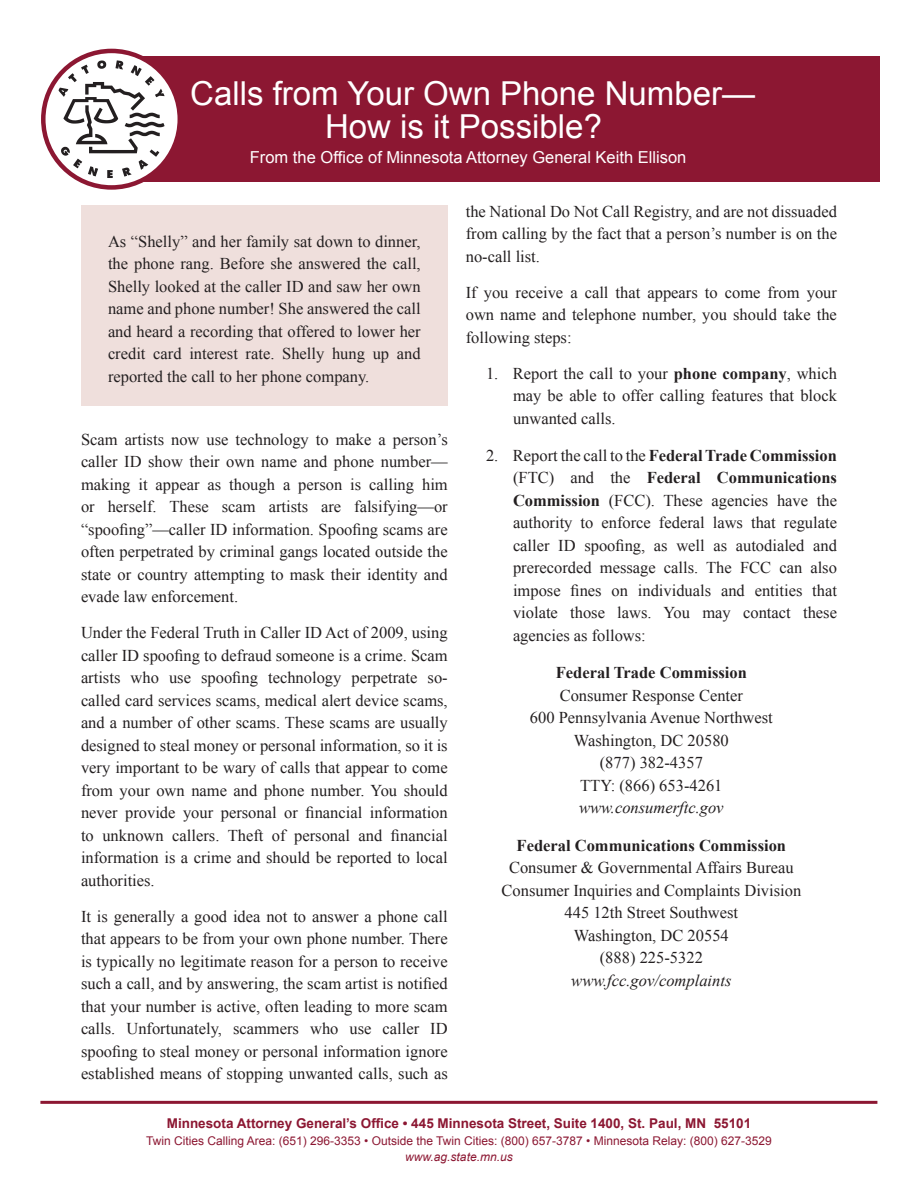
<style>
.page{position:relative;width:918px;height:1188px;background:#fff}
.page>*{position:absolute;margin:0;border:0;box-sizing:border-box;transform-origin:0 0}
.h1{font:33px/33px "Arial";color:#fff;text-align:center}
.p{font:16.5px/22.5px "Times New Roman";color:#231f20;text-align:justify}
.li{font:16.5px/22.5px "Times New Roman";color:#231f20;text-align:justify}
.t1{font:16.5px "Arial";color:#fff}
.t2{font:700 13.5px "Arial";color:#8c1732}
.t3{font:12px/16.5px "Arial";color:#8c1732;text-align:center}
.s1{font-weight:700}
.s2{font-style:italic}
</style>
<div class="page">
<div style="left:81px;top:205px;width:367px;height:201px;background:#efdfdc"></div>
<div style="left:112px;top:57px;width:768px;height:125px;background:#8c1732"></div>
<svg style="left:43px;top:51px;width:137px;height:136px"></svg>
<svg style="left:58px;top:60px;width:107px;height:118px"></svg>
<div style="left:41px;top:49px;width:141px;height:141px;border:4px solid #8c1732;border-radius:50%"></div>
<hr style="left:40px;top:1101px;width:837px;height:3px;background:#8c1732">
<h1 class="h1" style="left:190px;top:78px;width:566px">Calls from Your Own Phone Number—<br>How is it Possible?</h1>
<p class="t1" style="left:250px;top:146px;width:438px">From the Office of Minnesota Attorney General Keith Ellison</p>
<p class="p" style="left:108px;top:230px;width:314px">As “Shelly” and her family sat down to dinner, the phone rang. Before she answered the call, Shelly looked at the caller ID and saw her own name and phone number! She answered the call and heard a recording that offered to lower her credit card interest rate. Shelly hung up and reported the call to her phone company.</p>
<p class="p" style="left:81px;top:428px;width:368px">Scam artists now use technology to make a person’s caller ID show their own name and phone number— making it appear as though a person is calling him or herself. These scam artists are falsifying—or “spoofing”—caller ID information. Spoofing scams are often perpetrated by criminal gangs located outside the state or country attempting to mask their identity and evade law enforcement.</p>
<p class="p" style="left:81px;top:621px;width:368px">Under the Federal Truth in Caller ID Act of 2009, using caller ID spoofing to defraud someone is a crime. Scam artists who use spoofing technology perpetrate so&shy;called card services scams, medical alert device scams, and a number of other scams. These scams are usually designed to steal money or personal information, so it is very important to be wary of calls that appear to come from your own name and phone number. You should never provide your personal or financial information to unknown callers. Theft of personal and financial information is a crime and should be reported to local authorities.</p>
<p class="p" style="left:81px;top:905px;width:368px">It is generally a good idea not to answer a phone call that appears to be from your own phone number. There is typically no legitimate reason for a person to receive such a call, and by answering, the scam artist is notified that your number is active, often leading to more scam calls. Unfortunately, scammers who use caller ID spoofing to steal money or personal information ignore established means of stopping unwanted calls, such as</p>
<p class="p" style="left:466px;top:200px;width:373px">the National Do Not Call Registry, and are not dissuaded from calling by the fact that a person’s number is on the no-call list.</p>
<p class="p" style="left:466px;top:281px;width:373px">If you receive a call that appears to come from your own name and telephone number, you should take the following steps:</p>
<p class="li" style="left:513px;top:362px;width:326px;text-indent:-27px">1. Report the call to your <span class="s1">phone company</span>, which may be able to offer calling features that block unwanted calls.</p>
<p class="li" style="left:513px;top:444px;width:326px;text-indent:-27px">2. Report the call to the <span class="s1">Federal Trade Commission </span>(FTC) and the <span class="s1">Federal Communications Commission</span> (FCC). These agencies have the authority to enforce federal laws that regulate caller ID spoofing, as well as autodialed and prerecorded message calls. The FCC can also impose fines on individuals and entities that violate those laws. You may contact these agencies as follows:</p>
<p class="p" style="left:530px;top:661px;width:245px;text-align:center"><span class="s1">Federal Trade Commission<br></span>Consumer Response Center<br>600 Pennsylvania Avenue Northwest<br>Washington, DC 20580<br>(877) 382-4357<br>TTY: (866) 653-4261 <span class="s2">www.consumerftc.gov</span></p>
<p class="p" style="left:502px;top:834px;width:301px;text-align:center"><span class="s1">Federal Communications Commission<br></span>Consumer &amp; Governmental Affairs Bureau<br>Consumer Inquiries and Complaints Division<br>445 12th Street Southwest<br>Washington, DC 20554<br>(888) 225-5322<br><span class="s2">www.fcc.gov/complaints</span></p>
<p class="t2" style="left:167px;top:1115px;width:586px">Minnesota Attorney General’s Office • 445 Minnesota Street, Suite 1400, St. Paul, MN 55101</p>
<p class="t3" style="left:146px;top:1133px;width:627px">Twin Cities Calling Area: (651) 296-3353 • Outside the Twin Cities: (800) 657-3787 • Minnesota Relay: (800) 627-3529 <span class="s2">www.ag.state.mn.us</span></p>
</div>
